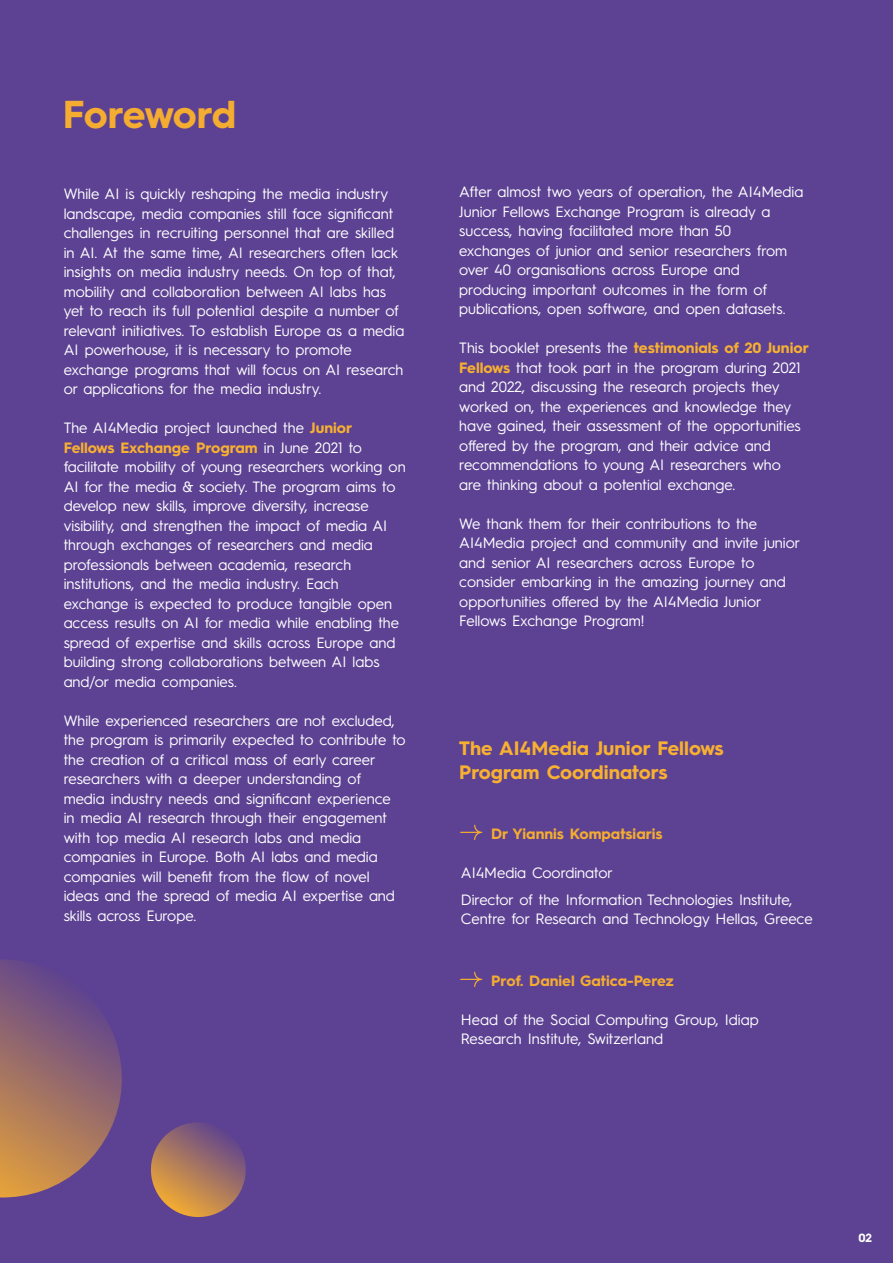
<style>
.page{position:relative;width:893px;height:1263px;background:#5d4293}
.page>*{position:absolute;margin:0;border:0;box-sizing:border-box;transform-origin:0 0}
.t1{font:700 39px "Hurme Geometric Sans 3";letter-spacing:-.025em;color:#f4ac31}
.t2{font:700 19.5px/24px "Hurme Geometric Sans 3";color:#f8b031}
.t3{font:15px/19.5px "Hurme Geometric Sans 3";color:#fff}
.t4{font:700 15px "Hurme Geometric Sans 3";color:#f4ac31}
.t5{font:700 12px "Hurme Geometric Sans 3";color:#fff}
.s1{font-weight:700;color:#f8b031}
</style>
<div class="page">
<svg style="left:151px;top:1123px;width:95px;height:94px"></svg>
<svg style="left:0;top:960px;width:122px;height:238px"></svg>
<svg style="left:460px;top:825px;width:22px;height:15px"></svg>
<svg style="left:460px;top:972px;width:22px;height:15px"></svg>
<h1 class="t1" style="left:63px;top:87px;width:175px">Foreword</h1>
<p class="t3" style="left:64px;top:183px;width:342px">While AI is quickly reshaping the media industry landscape, media companies still face significant challenges in recruiting personnel that are skilled in AI. At the same time, AI researchers often lack insights on media industry needs. On top of that, mobility and collaboration between AI labs has yet to reach its full potential despite a number of relevant initiatives. To establish Europe as a media AI powerhouse, it is necessary to promote exchange programs that will focus on AI research or applications for the media industry.</p>
<p class="t3" style="left:64px;top:417px;width:343px">The AI4Media project launched the <span class="s1">Junior Fellows Exchange Program</span> in June 2021 to facilitate mobility of young researchers working on AI for the media &amp; society. The program aims to develop new skills, improve diversity, increase visibility, and strengthen the impact of media AI through exchanges of researchers and media professionals between academia, research institutions, and the media industry. Each exchange is expected to produce tangible open access results on AI for media while enabling the spread of expertise and skills across Europe and building strong collaborations between AI labs and/or media companies.</p>
<p class="t3" style="left:64px;top:710px;width:343px">While experienced researchers are not excluded, the program is primarily expected to contribute to the creation of a critical mass of early career researchers with a deeper understanding of media industry needs and significant experience<br>in media AI research through their engagement with top media AI research labs and media companies in Europe. Both AI labs and media companies will benefit from the flow of novel ideas and the spread of media AI expertise and skills across Europe.</p>
<p class="t3" style="left:459px;top:181px;width:346px">After almost two years of operation, the AI4Media Junior Fellows Exchange Program is already a success, having facilitated more than 50 exchanges of junior and senior researchers from over 40 organisations across Europe and producing important outcomes in the form of publications, open software, and open datasets.</p>
<p class="t3" style="left:459px;top:337px;width:351px">This booklet presents the <span class="s1">testimonials of 20 Junior Fellows</span> that took part in the program during 2021 and 2022, discussing the research projects they worked on, the experiences and knowledge they have gained, their assessment of the opportunities offered by the program, and their advice and recommendations to young AI researchers who<br>are thinking about a potential exchange.</p>
<p class="t3" style="left:459px;top:513px;width:342px">We thank them for their contributions to the AI4Media project and community and invite junior and senior AI researchers across Europe to consider embarking in the amazing journey and opportunities offered by the AI4Media Junior Fellows Exchange Program!</p>
<h2 class="t2" style="left:459px;top:735px;width:266px">The AI4Media Junior Fellows<br>Program Coordinators</h2>
<p class="t4" style="left:491px;top:823px;width:173px">Dr Yiannis Kompatsiaris</p>
<p class="t3" style="left:461px;top:858px;width:333px;line-height:27px">AI4Media Coordinator<br>Director of the Information Technologies Institute,</p>
<p class="t3" style="left:461px;top:908px;width:353px">Centre for Research and Technology Hellas, Greece</p>
<p class="t4" style="left:491px;top:970px;width:184px">Prof. Daniel Gatica-Perez</p>
<p class="t3" style="left:461px;top:1009px;width:299px">Head of the Social Computing Group, Idiap<br>Research Institute, Switzerland</p>
<p class="t5" style="left:858px;top:1229px;width:15px">02</p>
</div>
